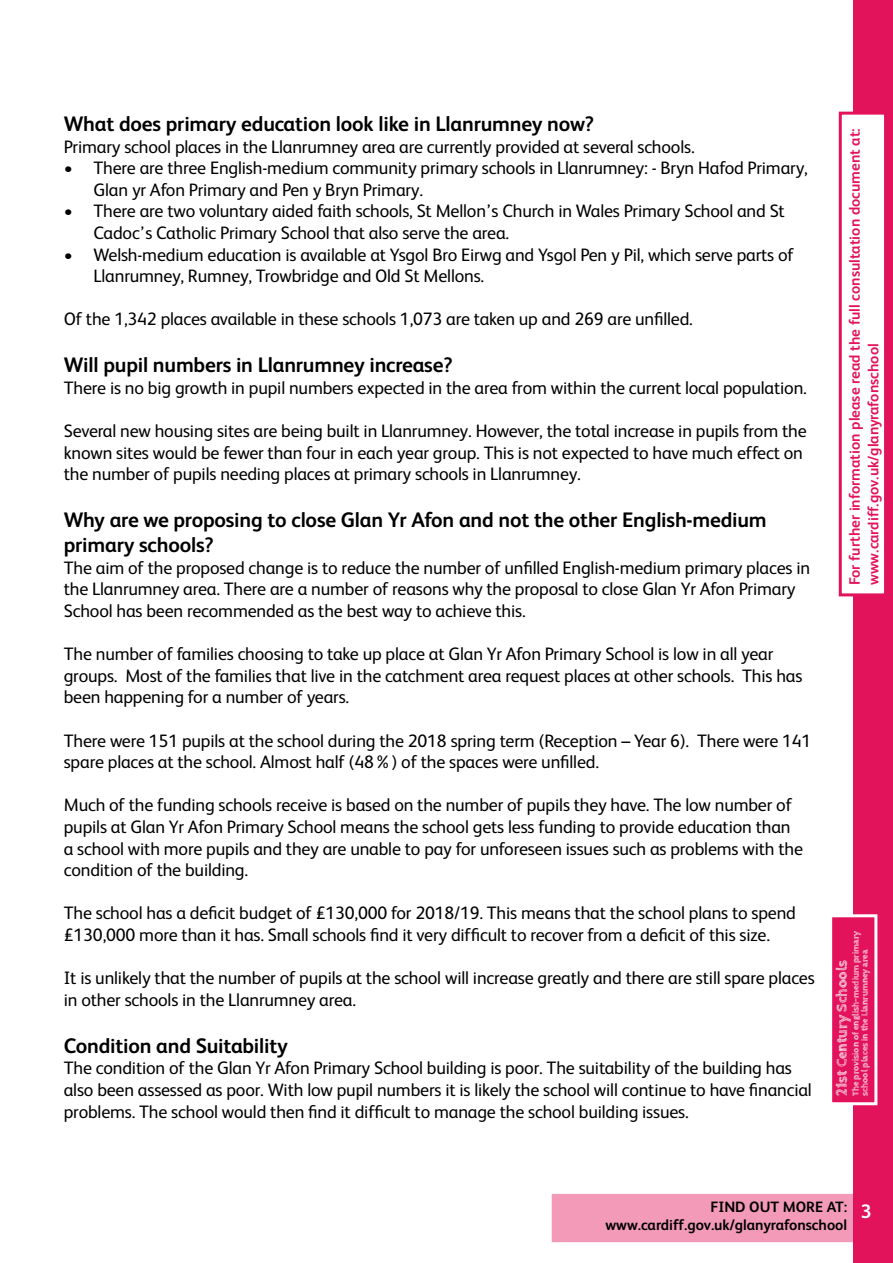
<style>
.page{position:relative;width:893px;height:1263px;background:#fff}
.page>*{position:absolute;margin:0;border:0;box-sizing:border-box;transform-origin:0 0}
.t1{font:700 21px/25.2px "FS Albert";letter-spacing:-.01em;color:#000}
.t2{font:700 19.5px "FS Albert";color:#fff}
.t3{font:18px/21.6px "FS Albert";letter-spacing:-.01em;color:#000}
.t4{font:700 15px "FS Albert";color:#e2135b}
.t5{font:700 15px "FS Albert";color:#000}
.t6{font:700 14.85px "Cabin Sketch";color:#fff}
.t7{font:700 9px/9px "Cabin Sketch";color:#fff}
</style>
<div class="page">
<div style="left:853px;top:0;width:40px;height:1263px;background:#e2135b"></div>
<div style="left:829px;top:914px;width:48px;height:191px;background:#e2135b;border:3px solid #fff"></div>
<div style="left:839px;top:112px;width:48px;height:484px;background:#fff;border:3px solid #e2135b"></div>
<div style="left:552px;top:1194px;width:304px;height:48px;background:#f29ab8"></div>
<p class="t1" style="left:64px;top:110px;width:532px">What does primary education look like in Llanrumney now?</p>
<p class="t3" style="left:64px;top:135px;width:632px">Primary school places in the Llanrumney area are currently provided at several schools.</p>
<p class="t3" style="left:94px;top:156px;width:716px;text-indent:-30px">• There are three English-medium community primary schools in Llanrumney: - Bryn Hafod Primary,<br>Glan yr Afon Primary and Pen y Bryn Primary.</p>
<p class="t3" style="left:94px;top:200px;width:693px;text-indent:-30px">• There are two voluntary aided faith schools, St Mellon’s Church in Wales Primary School and St<br>Cadoc’s Catholic Primary School that also serve the area.</p>
<p class="t3" style="left:94px;top:243px;width:702px;text-indent:-30px">• Welsh-medium education is available at Ysgol Bro Eirwg and Ysgol Pen y Pil, which serve parts of<br>Llanrumney, Rumney, Trowbridge and Old St Mellons.</p>
<p class="t3" style="left:64px;top:308px;width:631px">Of the 1,342 places available in these schools 1,073 are taken up and 269 are unfilled.</p>
<p class="t1" style="left:64px;top:352px;width:390px">Will pupil numbers in Llanrumney increase?</p>
<p class="t3" style="left:64px;top:376px;width:745px">There is no big growth in pupil numbers expected in the area from within the current local population.</p>
<p class="t3" style="left:64px;top:419px;width:744px">Several new housing sites are being built in Llanrumney. However, the total increase in pupils from the known sites would be fewer than four in each year group. This is not expected to have much effect on the number of pupils needing places at primary schools in Llanrumney.</p>
<p class="t1" style="left:64px;top:506px;width:704px">Why are we proposing to close Glan Yr Afon and not the other English-medium primary schools?</p>
<p class="t3" style="left:64px;top:556px;width:748px">The aim of the proposed change is to reduce the number of unfilled English-medium primary places in the Llanrumney area. There are a number of reasons why the proposal to close Glan Yr Afon Primary<br>School has been recommended as the best way to achieve this.</p>
<p class="t3" style="left:64px;top:642px;width:740px">The number of families choosing to take up place at Glan Yr Afon Primary School is low in all year groups. Most of the families that live in the catchment area request places at other schools. This has been happening for a number of years.</p>
<p class="t3" style="left:64px;top:729px;width:749px">There were 151 pupils at the school during the 2018 spring term (Reception – Year 6). There were 141 spare places at the school. Almost half (48%) of the spaces were unfilled.</p>
<p class="t3" style="left:64px;top:794px;width:741px">Much of the funding schools receive is based on the number of pupils they have. The low number of pupils at Glan Yr Afon Primary School means the school gets less funding to provide education than a school with more pupils and they are unable to pay for unforeseen issues such as problems with the condition of the building.</p>
<p class="t3" style="left:64px;top:902px;width:734px">The school has a deficit budget of £130,000 for 2018/19. This means that the school plans to spend £130,000 more than it has. Small schools find it very difficult to recover from a deficit of this size.</p>
<p class="t3" style="left:64px;top:966px;width:752px">It is unlikely that the number of pupils at the school will increase greatly and there are still spare places in other schools in the Llanrumney area.</p>
<p class="t1" style="left:64px;top:1032px;width:226px">Condition and Suitability</p>
<p class="t3" style="left:64px;top:1056px;width:750px">The condition of the Glan Yr Afon Primary School building is poor. The suitability of the building has also been assessed as poor. With low pupil numbers it is likely the school will continue to have financial problems. The school would then find it difficult to manage the school building issues.</p>
<p class="t4" style="left:844px;top:585px;width:459px;rotate:-90deg">For further information please read the full consultation document at:</p>
<p class="t4" style="left:863px;top:585px;width:243px;rotate:-90deg">www.cardiff.gov.uk/glanyrafonschool</p>
<p class="t7" style="left:851px;top:1096px;width:166px;rotate:-90deg">The provision of english-medium primary school places in the Llanrumney area</p>
<p class="t6" style="left:833px;top:1096px;width:137px;rotate:-90deg">21st Century Schools</p>
<p class="t5" style="left:710px;top:1196px;width:138px">FIND OUT MORE AT:</p>
<p class="t5" style="left:605px;top:1215px;width:243px">www.cardiff.gov.uk/glanyrafonschool</p>
<p class="t2" style="left:861px;top:1198px;width:12px">3</p>
</div>
